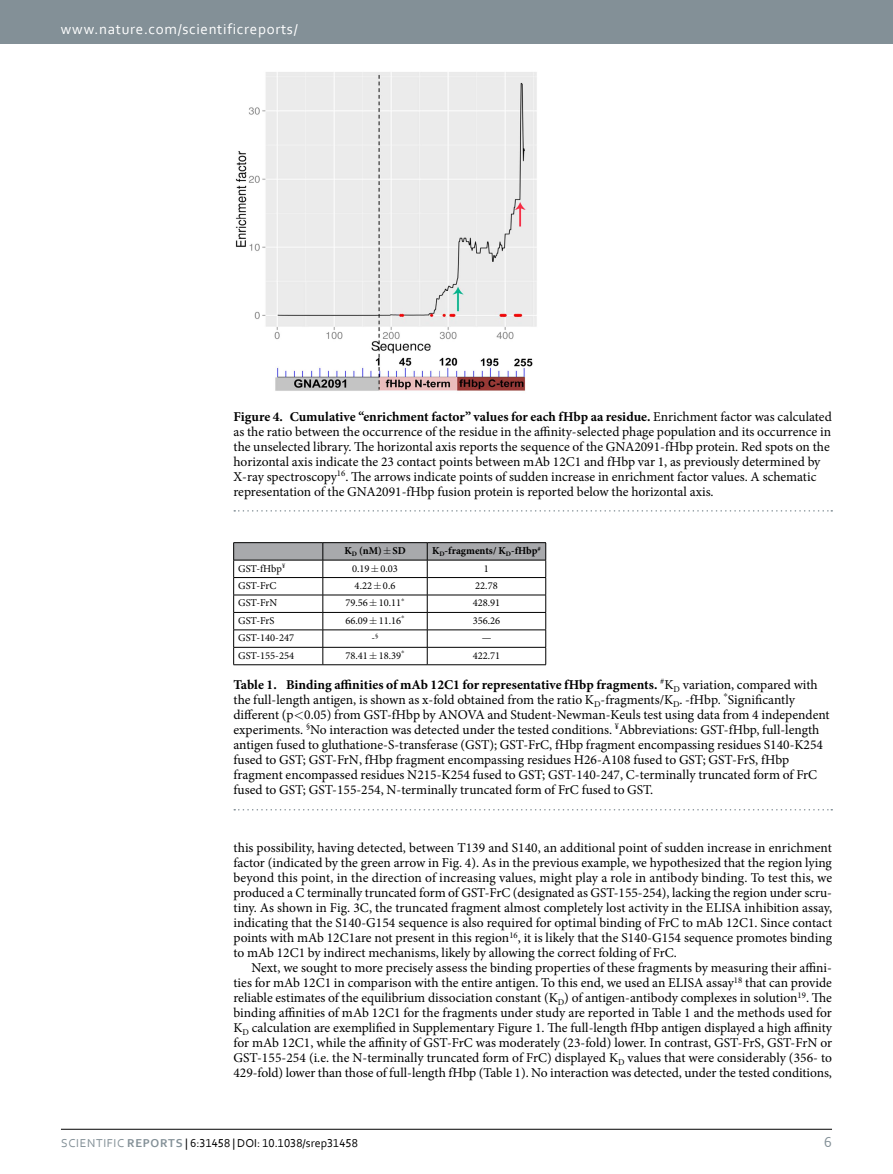
<style>
.page{position:relative;width:893px;height:1174px;background:#fff}
.page>*{position:absolute;margin:0;border:0;box-sizing:border-box;transform-origin:0 0}
.t1{font:15px "Corbel";letter-spacing:.045em;color:#fff}
.t2{font:15px "Corbel";color:#839097}
.t3{font:13.5px/15px "Minion Pro";color:#000;text-align:justify}
.t4{font:12px "Corbel";color:#000}
.t5{font:10.5px "Minion Pro";color:#000}
.t6{font:700 10.5px "Minion Pro";color:#000}
.s1{font-weight:700}
.s2{color:#839097}
.s3{font-weight:700;color:#839097}
</style>
<div class="page">
<div style="left:0;top:0;width:893px;height:43px;background:#839097"></div>
<hr style="left:61px;top:1129px;width:771px;height:1px;background:#000">
<img style="left:235px;top:72px;width:302px;height:319px">
<svg style="left:234px;top:510px;width:598px;height:1px"></svg>
<svg style="left:234px;top:809px;width:598px;height:1px"></svg>
<hr style="left:233px;top:664px;width:90px;height:1px;background:#000">
<hr style="left:323px;top:664px;width:104px;height:1px;background:#000">
<hr style="left:427px;top:664px;width:119px;height:1px;background:#000">
<svg style="left:233px;top:542px;width:313px;height:122px"></svg>
<p class="t1" style="left:61px;top:19px;width:238px">www.nature.com/scientificreports/</p>
<p class="t3" style="left:233px;top:409px;width:600px;text-align:left"><span class="s1">Figure 4. Cumulative “enrichment factor” values for each fHbp aa residue.</span> Enrichment factor was calculated as the ratio between the occurrence of the residue in the affinity-selected phage population and its occurrence in the unselected library. The horizontal axis reports the sequence of the GNA2091-fHbp protein. Red spots on the horizontal axis indicate the 23 contact points between mAb 12C1 and fHbp var 1, as previously determined by X-ray spectroscopy<sup>16</sup>. The arrows indicate points of sudden increase in enrichment factor values. A schematic representation of the GNA2091-fHbp fusion protein is reported below the horizontal axis.</p>
<p class="t6" style="left:344px;top:543px;width:63px">K<sub>D</sub> (nM) SD</p>
<p class="t6" style="left:432px;top:543px;width:110px">K<sub>D</sub>-fragments/ K<sub>D</sub>-fHbp<sup>#</sup></p>
<p class="t5" style="left:238px;top:561px;width:49px">GST-fHbp<sup>¥</sup></p>
<p class="t5" style="left:352px;top:561px;width:47px">0.19 0.03</p>
<p class="t5" style="left:484px;top:561px;width:7px">1</p>
<p class="t5" style="left:238px;top:578px;width:40px">GST-FrC</p>
<p class="t5" style="left:355px;top:578px;width:42px">4.22 0.6</p>
<p class="t5" style="left:475px;top:578px;width:24px">22.78</p>
<p class="t5" style="left:238px;top:596px;width:41px">GST-FrN</p>
<p class="t5" style="left:345px;top:596px;width:61px">79.56 10.11<sup>*</sup></p>
<p class="t5" style="left:473px;top:596px;width:29px">428.91</p>
<p class="t5" style="left:238px;top:613px;width:38px">GST-FrS</p>
<p class="t5" style="left:345px;top:613px;width:61px">66.09 11.16<sup>*</sup></p>
<p class="t5" style="left:473px;top:613px;width:29px">356.26</p>
<p class="t5" style="left:238px;top:631px;width:57px">GST-140-247</p>
<p class="t5" style="left:372px;top:631px;width:8px">-<sup>§</sup></p>
<p class="t5" style="left:482px;top:631px;width:11px">—</p>
<p class="t5" style="left:238px;top:648px;width:57px">GST-155-254</p>
<p class="t5" style="left:345px;top:648px;width:61px">78.41 18.39<sup>*</sup></p>
<p class="t5" style="left:473px;top:648px;width:29px">422.71</p>
<p class="t3" style="left:233px;top:677px;width:598px;text-align:left"><span class="s1">Table 1. Binding affinities of mAb 12C1 for representative fHbp fragments.</span> <sup>#</sup>K<sub>D</sub> variation, compared with the full-length antigen, is shown as x-fold obtained from the ratio K<sub>D</sub>-fragments/K<sub>D</sub>. -fHbp. <sup>*</sup>Significantly different (p 0.05) from GST-fHbp by ANOVA and Student-Newman-Keuls test using data from 4 independent experiments. <sup>§</sup>No interaction was detected under the tested conditions. <sup>¥</sup>Abbreviations: GST-fHbp, full-length antigen fused to gluthatione-S-transferase (GST); GST-FrC, fHbp fragment encompassing residues S140-K254 fused to GST; GST-FrN, fHbp fragment encompassing residues H26-A108 fused to GST; GST-FrS, fHbp fragment encompassed residues N215-K254 fused to GST; GST-140-247, C-terminally truncated form of FrC fused to GST; GST-155-254, N-terminally truncated form of FrC fused to GST.</p>
<p class="t3" style="left:233px;top:840px;width:600px">this possibility, having detected, between T139 and S140, an additional point of sudden increase in enrichment factor (indicated by the green arrow in Fig. 4). As in the previous example, we hypothesized that the region lying beyond this point, in the direction of increasing values, might play a role in antibody binding. To test this, we produced a C terminally truncated form of GST-FrC (designated as GST-155-254), lacking the region under scru&shy;tiny. As shown in Fig. 3C, the truncated fragment almost completely lost activity in the ELISA inhibition assay, indicating that the S140-G154 sequence is also required for optimal binding of FrC to mAb 12C1. Since contact points with mAb 12C1are not present in this region<sup>16</sup>, it is likely that the S140-G154 sequence promotes binding to mAb 12C1 by indirect mechanisms, likely by allowing the correct folding of FrC.</p>
<p class="t3" style="left:233px;top:960px;width:600px;text-indent:18px">Next, we sought to more precisely assess the binding properties of these fragments by measuring their affini&shy;ties for mAb 12C1 in comparison with the entire antigen. To this end, we used an ELISA assay<sup>18</sup> that can provide reliable estimates of the equilibrium dissociation constant (K<sub>D</sub>) of antigen-antibody complexes in solution<sup>19</sup>. The binding affinities of mAb 12C1 for the fragments under study are reported in Table 1 and the methods used for K<sub>D</sub> calculation are exemplified in Supplementary Figure 1. The full-length fHbp antigen displayed a high affinity for mAb 12C1, while the affinity of GST-FrC was moderately (23-fold) lower. In contrast, GST-FrS, GST-FrN or GST-155-254 (i.e. the N-terminally truncated form of FrC) displayed K<sub>D</sub> values that were considerably (356- to 429-fold) lower than those of full-length fHbp (Table 1). No interaction was detected, under the tested conditions,</p>
<p class="t4" style="left:61px;top:1135px;width:298px"><span class="s2">Scientific</span> <span class="s3">REPORTS</span> | 6:31458 | DOI: 10.1038/srep31458</p>
<p class="t2" style="left:824px;top:1132px;width:9px">6</p>
</div>
